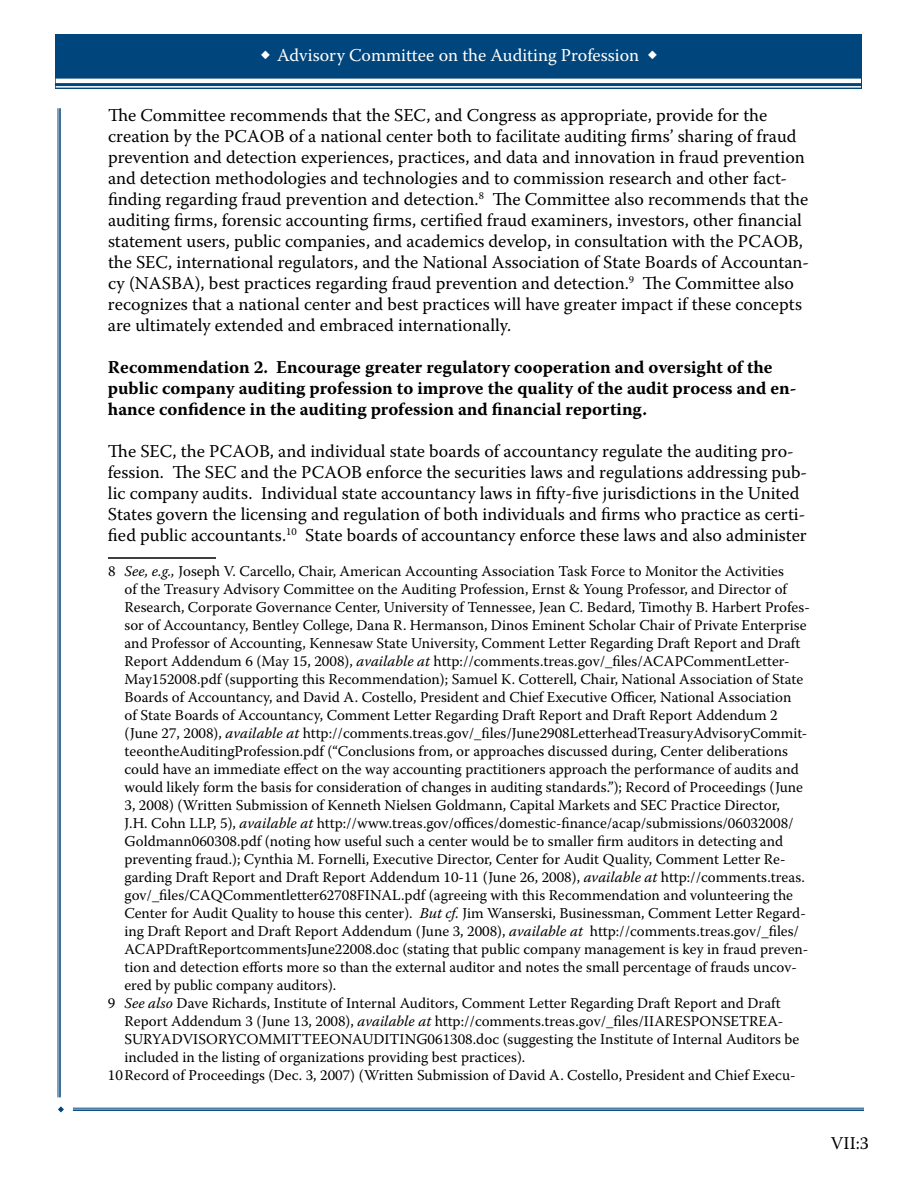
<style>
.page{position:relative;width:918px;height:1188px;background:#fff}
.page>*{position:absolute;margin:0;border:0;box-sizing:border-box;transform-origin:0 0}
.t1{font:18px/21px "Warnock Pro";color:#000}
.t2{font:700 18px/21px "Warnock Pro";color:#000}
.t3{font:18px "Warnock Pro";letter-spacing:-.005em;color:#fff}
.t4{font:15px "Warnock Pro";color:#000}
.s1{font-style:italic}
</style>
<div class="page">
<div style="left:56px;top:34px;width:806px;height:55px;background:#00457c"></div>
<hr style="left:56px;top:79px;width:805px;height:4px;background:#fff">
<hr style="left:56px;top:86px;width:805px;height:2px;background:#fff">
<hr style="left:59px;top:108px;width:2px;height:989px;background:#00457c">
<hr style="left:58px;top:108px;width:1px;height:989px;background:#00457c">
<svg style="left:58px;top:1106px;width:6px;height:6px"></svg>
<hr style="left:73px;top:1108px;width:791px;height:1px;background:#00457c">
<hr style="left:73px;top:1109px;width:791px;height:2px;background:#00457c">
<hr style="left:108px;top:557px;width:108px;height:2px;background:#000">
<p class="t3" style="left:261px;top:44px;width:398px">◆ Advisory Committee on the Auditing Profession ◆</p>
<p class="t1" style="left:108px;top:105px;width:703px">The Committee recommends that the SEC, and Congress as appropriate, provide for the creation by the PCAOB of a national center both to facilitate auditing firms’ sharing of fraud prevention and detection experiences, practices, and data and innovation in fraud prevention and detection methodologies and technologies and to commission research and other fact&shy;finding regarding fraud prevention and detection.<sup>8</sup> The Committee also recommends that the auditing firms, forensic accounting firms, certified fraud examiners, investors, other financial statement users, public companies, and academics develop, in consultation with the PCAOB, the SEC, international regulators, and the National Association of State Boards of Accountan&shy;cy (NASBA), best practices regarding fraud prevention and detection.<sup>9</sup> The Committee also recognizes that a national center and best practices will have greater impact if these concepts are ultimately extended and embraced internationally.</p>
<p class="t2" style="left:108px;top:357px;width:690px">Recommendation 2. Encourage greater regulatory cooperation and oversight of the public company auditing profession to improve the quality of the audit process and en&shy;hance confidence in the auditing profession and financial reporting.</p>
<p class="t1" style="left:108px;top:441px;width:701px">The SEC, the PCAOB, and individual state boards of accountancy regulate the auditing pro&shy;fession. The SEC and the PCAOB enforce the securities laws and regulations addressing pub&shy;lic company audits. Individual state accountancy laws in fifty-five jurisdictions in the United States govern the licensing and regulation of both individuals and firms who practice as certi&shy;fied public accountants.<sup>10</sup> State boards of accountancy enforce these laws and also administer</p>
<p class="t4" style="left:108px;top:562px;width:678px">8 <span class="s1">See, e.g.,</span> Joseph V. Carcello, Chair, American Accounting Association Task Force to Monitor the Activities</p>
<p class="t4" style="left:124px;top:580px;width:665px">of the Treasury Advisory Committee on the Auditing Profession, Ernst &amp; Young Professor, and Director of</p>
<p class="t4" style="left:124px;top:598px;width:687px">Research, Corporate Governance Center, University of Tennessee, Jean C. Bedard, Timothy B. Harbert Profes-</p>
<p class="t4" style="left:124px;top:616px;width:684px">sor of Accountancy, Bentley College, Dana R. Hermanson, Dinos Eminent Scholar Chair of Private Enterprise</p>
<p class="t4" style="left:124px;top:634px;width:678px">and Professor of Accounting, Kennesaw State University, Comment Letter Regarding Draft Report and Draft</p>
<p class="t4" style="left:124px;top:652px;width:667px">Report Addendum 6 (May 15, 2008), <span class="s1">available at</span> http://comments.treas.gov/_files/ACAPCommentLetter-</p>
<p class="t4" style="left:124px;top:670px;width:680px">May152008.pdf (supporting this Recommendation); Samuel K. Cotterell, Chair, National Association of State</p>
<p class="t4" style="left:124px;top:688px;width:668px">Boards of Accountancy, and David A. Costello, President and Chief Executive Officer, National Association</p>
<p class="t4" style="left:124px;top:706px;width:655px">of State Boards of Accountancy, Comment Letter Regarding Draft Report and Draft Report Addendum 2</p>
<p class="t4" style="left:124px;top:724px;width:684px">(June 27, 2008), <span class="s1">available at</span> http://comments.treas.gov/_files/June2908LetterheadTreasuryAdvisoryCommit-</p>
<p class="t4" style="left:124px;top:742px;width:665px">teeontheAuditingProfession.pdf (“Conclusions from, or approaches discussed during, Center deliberations</p>
<p class="t4" style="left:124px;top:760px;width:676px">could have an immediate effect on the way accounting practitioners approach the performance of audits and</p>
<p class="t4" style="left:124px;top:778px;width:680px">would likely form the basis for consideration of changes in auditing standards.”); Record of Proceedings (June</p>
<p class="t4" style="left:124px;top:796px;width:657px">3, 2008) (Written Submission of Kenneth Nielsen Goldmann, Capital Markets and SEC Practice Director,</p>
<p class="t4" style="left:124px;top:814px;width:671px">J.H. Cohn LLP, 5), <span class="s1">available at</span> http://www.treas.gov/offices/domestic-finance/acap/submissions/06032008/</p>
<p class="t4" style="left:124px;top:832px;width:660px">Goldmann060308.pdf (noting how useful such a center would be to smaller firm auditors in detecting and</p>
<p class="t4" style="left:124px;top:850px;width:663px">preventing fraud.); Cynthia M. Fornelli, Executive Director, Center for Audit Quality, Comment Letter Re-</p>
<p class="t4" style="left:124px;top:868px;width:682px">garding Draft Report and Draft Report Addendum 10-11 (June 26, 2008), <span class="s1">available at</span> http://comments.treas.</p>
<p class="t4" style="left:124px;top:886px;width:670px">gov/_files/CAQCommentletter62708FINAL.pdf (agreeing with this Recommendation and volunteering the</p>
<p class="t4" style="left:124px;top:904px;width:683px">Center for Audit Quality to house this center). <span class="s1">But cf.</span> Jim Wanserski, Businessman, Comment Letter Regard-</p>
<p class="t4" style="left:124px;top:922px;width:676px">ing Draft Report and Draft Report Addendum (June 3, 2008), <span class="s1">available at</span> http://comments.treas.gov/_files/</p>
<p class="t4" style="left:124px;top:940px;width:685px">ACAPDraftReportcommentsJune22008.doc (stating that public company management is key in fraud preven-</p>
<p class="t4" style="left:124px;top:958px;width:674px">tion and detection efforts more so than the external auditor and notes the small percentage of frauds uncov-</p>
<p class="t4" style="left:124px;top:976px;width:213px">ered by public company auditors).</p>
<p class="t4" style="left:108px;top:994px;width:674px">9 <span class="s1">See also</span> Dave Richards, Institute of Internal Auditors, Comment Letter Regarding Draft Report and Draft</p>
<p class="t4" style="left:124px;top:1012px;width:660px">Report Addendum 3 (June 13, 2008), <span class="s1">available at</span> http://comments.treas.gov/_files/IIARESPONSETREA-</p>
<p class="t4" style="left:124px;top:1030px;width:676px">SURYADVISORYCOMMITTEEONAUDITING061308.doc (suggesting the Institute of Internal Auditors be</p>
<p class="t4" style="left:124px;top:1048px;width:402px">included in the listing of organizations providing best practices).</p>
<p class="t4" style="left:108px;top:1066px;width:689px">10Record of Proceedings (Dec. 3, 2007) (Written Submission of David A. Costello, President and Chief Execu-</p>
<p class="t1" style="left:831px;top:1133px;width:39px">VII:3</p>
</div>
